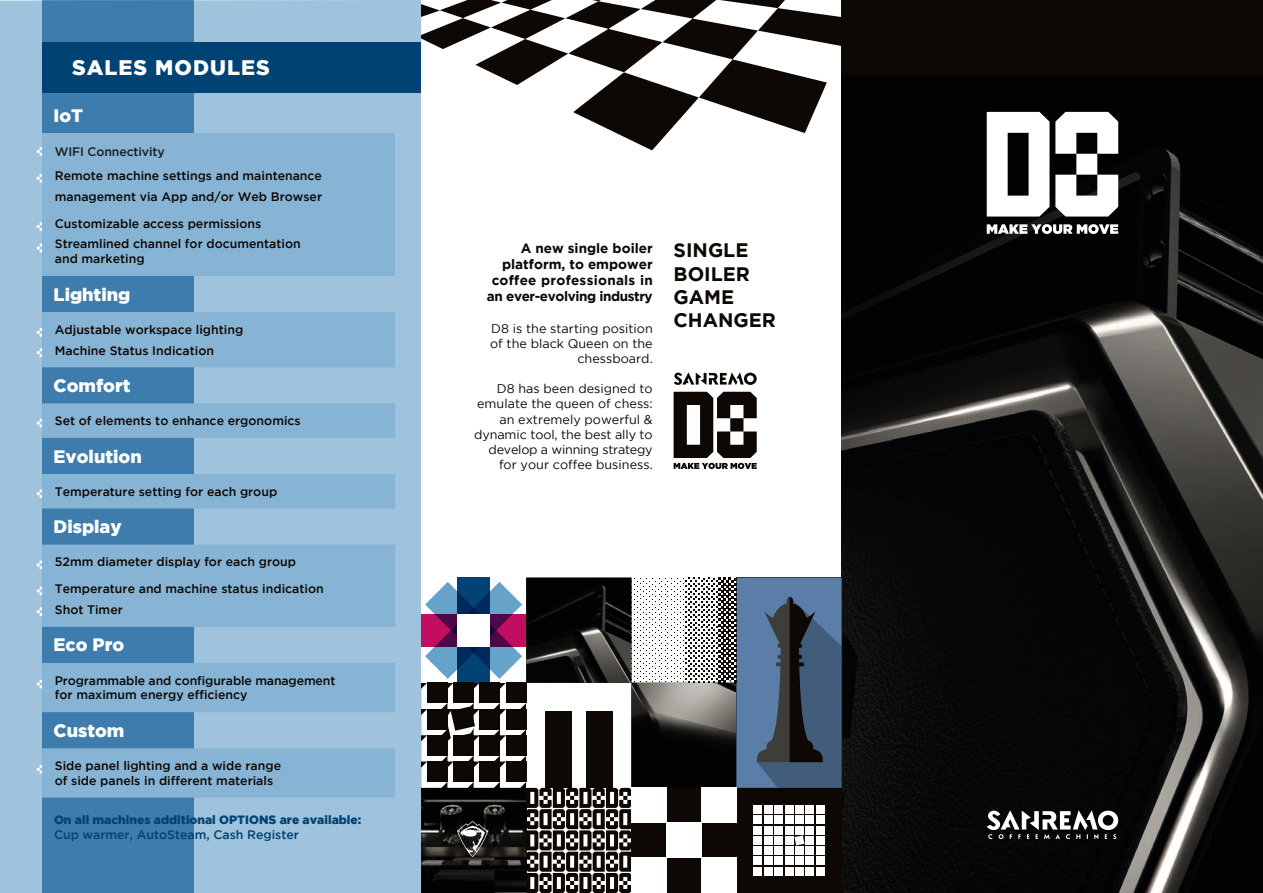
<style>
.page{position:relative;width:1263px;height:893px;background:#fff}
.page>*{position:absolute;margin:0;border:0;box-sizing:border-box;transform-origin:0 0}
.t1{font:900 21px "Gotham";letter-spacing:.05em;color:#fff}
.t2{font:700 19.5px "Gotham";color:#0d0803}
.t3{font:900 18px "Gotham";color:#fff}
.t4{font:700 13.5px "Gotham";color:#0d0803}
.t5{font:700 13.5px "Gotham";letter-spacing:-.03em;color:#0d0803}
.t6{font:700 13.5px "Gotham";letter-spacing:.02em;color:#0d0803}
.t7{font:12.6px/15.1px "Gotham";color:#0d0803;text-align:right}
.t8{font:500 12.3px "Gotham";color:#0d0803}
.t9{font:500 12.3px "Gotham";color:#004374}
.t10{font:500 12.3px "Gotham";letter-spacing:-.01em;color:#1d1d1b}
.t11{font:900 12px "Gotham";color:#004374}
</style>
<div class="page">
<div style="left:0;top:0;width:421px;height:893px;background:#9fc2dd"></div>
<div style="left:42px;top:0;width:151px;height:893px;background:#3f7cae"></div>
<div style="left:842px;top:0;width:421px;height:893px;background:#0d0803"></div>
<img style="left:842px;top:75px;width:421px;height:818px">
<svg style="left:987px;top:112px;width:131px;height:105px"></svg>
<svg style="left:987px;top:224px;width:131px;height:10px"></svg>
<svg style="left:987px;top:810px;width:131px;height:29px"></svg>
<svg style="left:421px;top:578px;width:421px;height:315px"></svg>
<svg style="left:674px;top:392px;width:83px;height:77px"></svg>
<svg style="left:674px;top:372px;width:83px;height:13px"></svg>
<svg style="left:37px;top:765px;width:5px;height:8px"></svg>
<svg style="left:37px;top:680px;width:5px;height:8px"></svg>
<svg style="left:37px;top:607px;width:5px;height:9px"></svg>
<svg style="left:37px;top:587px;width:5px;height:8px"></svg>
<svg style="left:37px;top:561px;width:5px;height:8px"></svg>
<svg style="left:37px;top:489px;width:5px;height:9px"></svg>
<svg style="left:37px;top:419px;width:5px;height:8px"></svg>
<svg style="left:37px;top:348px;width:5px;height:9px"></svg>
<svg style="left:37px;top:328px;width:5px;height:9px"></svg>
<svg style="left:37px;top:244px;width:5px;height:8px"></svg>
<svg style="left:37px;top:222px;width:5px;height:9px"></svg>
<svg style="left:37px;top:174px;width:5px;height:9px"></svg>
<svg style="left:37px;top:147px;width:5px;height:9px"></svg>
<svg style="left:421px;top:0;width:425px;height:150px"></svg>
<div style="left:42px;top:43px;width:379px;height:50px;background:#004374"></div>
<div style="left:42px;top:134px;width:353px;height:142px;background:#87b4d5"></div>
<svg style="left:42px;top:312px;width:353px;height:485px;fill:#87b4d5"></svg>
<p class="t1" style="left:72px;top:55px;width:199px">SALES MODULES</p>
<p class="t3" style="left:54px;top:106px;width:31px">IoT</p>
<p class="t10" style="left:55px;top:144px;width:111px">WIFI Connectivity</p>
<p class="t8" style="left:55px;top:168px;width:269px">Remote machine settings and maintenance</p>
<p class="t8" style="left:55px;top:189px;width:269px">management via App and/or Web Browser</p>
<p class="t8" style="left:55px;top:216px;width:208px">Customizable access permissions</p>
<p class="t8" style="left:55px;top:237px;width:247px">Streamlined channel for documentation</p>
<p class="t8" style="left:55px;top:252px;width:91px">and marketing</p>
<p class="t3" style="left:54px;top:284px;width:78px">Lighting</p>
<p class="t8" style="left:55px;top:322px;width:190px">Adjustable workspace lighting</p>
<p class="t8" style="left:55px;top:343px;width:161px">Machine Status Indication</p>
<p class="t3" style="left:54px;top:375px;width:78px">Comfort</p>
<p class="t8" style="left:55px;top:414px;width:247px">Set of elements to enhance ergonomics</p>
<p class="t3" style="left:54px;top:446px;width:90px">Evolution</p>
<p class="t8" style="left:55px;top:484px;width:224px">Temperature setting for each group</p>
<p class="t3" style="left:54px;top:516px;width:70px">Display</p>
<p class="t8" style="left:55px;top:555px;width:243px">52mm diameter display for each group</p>
<p class="t8" style="left:55px;top:582px;width:270px">Temperature and machine status indication</p>
<p class="t8" style="left:55px;top:603px;width:69px">Shot Timer</p>
<p class="t3" style="left:54px;top:635px;width:72px">Eco Pro</p>
<p class="t8" style="left:55px;top:673px;width:282px">Programmable and configurable management</p>
<p class="t8" style="left:55px;top:688px;width:194px">for maximum energy efficiency</p>
<p class="t3" style="left:54px;top:720px;width:72px">Custom</p>
<p class="t8" style="left:55px;top:759px;width:228px">Side panel lighting and a wide range</p>
<p class="t8" style="left:55px;top:773px;width:220px">of side panels in different materials</p>
<p class="t11" style="left:54px;top:813px;width:309px">On all machines additional OPTIONS are available:</p>
<p class="t9" style="left:54px;top:828px;width:246px">Cup warmer, AutoSteam, Cash Register</p>
<p class="t4" style="left:521px;top:240px;width:134px">A new single boiler</p>
<p class="t4" style="left:502px;top:256px;width:152px">platform, to empower</p>
<p class="t6" style="left:492px;top:273px;width:163px">coffee professionals in</p>
<p class="t5" style="left:487px;top:289px;width:167px">an ever-evolving industry</p>
<p class="t7" style="left:491px;top:321px;width:163px">D8 is the starting position</p>
<p class="t7" style="left:490px;top:336px;width:164px">of the black Queen on the chessboard.</p>
<p class="t7" style="left:497px;top:381px;width:157px">D8 has been designed to</p>
<p class="t7" style="left:477px;top:396px;width:177px">emulate the queen of chess:</p>
<p class="t7" style="left:499px;top:411px;width:155px">an extremely powerful &amp;</p>
<p class="t7" style="left:474px;top:426px;width:180px">dynamic tool, the best ally to develop a winning strategy</p>
<p class="t7" style="left:499px;top:457px;width:155px">for your coffee business.</p>
<p class="t2" style="left:674px;top:239px;width:76px">SINGLE</p>
<p class="t2" style="left:674px;top:262px;width:78px">BOILER</p>
<p class="t2" style="left:674px;top:286px;width:62px">GAME</p>
<p class="t2" style="left:674px;top:309px;width:104px">CHANGER</p>
</div>
